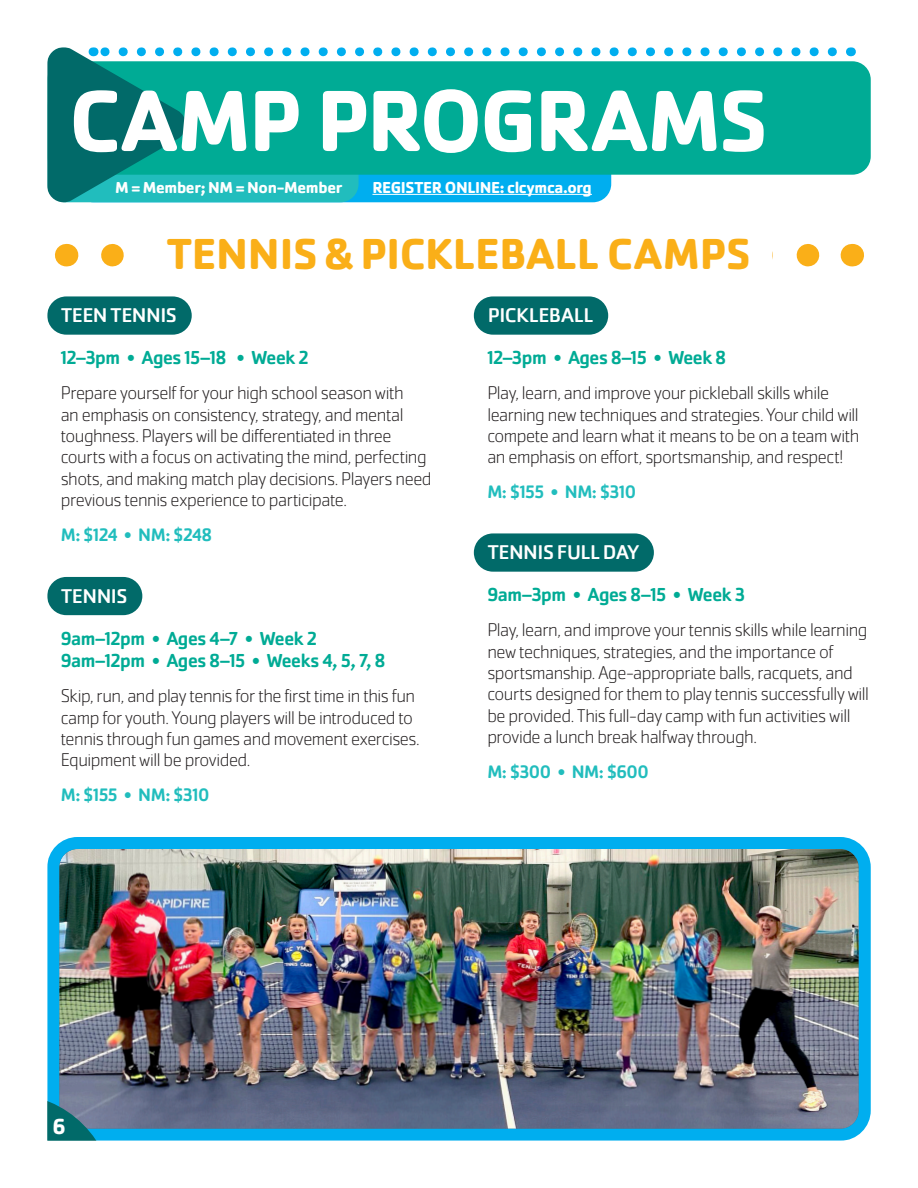
<style>
.page{position:relative;width:918px;height:1188px;background:#fff}
.page>*{position:absolute;margin:0;border:0;box-sizing:border-box;transform-origin:0 0}
.Section_Header{font:700 90px "Cachet Pro";letter-spacing:-.025em;color:#fff}
.Subsection_Header_CHILD{font:700 45px "Cachet Pro";letter-spacing:-.005em;color:#faaf18}
.t1{font:700 22.5px "Cachet Pro";color:#fff}
.YOUTH__program_name{font:20.7px "Cachet Pro";letter-spacing:-.025em;color:#fff;scale:1.05 1}
.YOUTH__info{font:500 19.5px "Cachet Pro";letter-spacing:-.025em;color:#00ab95}
.Body__indent{font:200 19.2px/21.5px "Cachet Pro";letter-spacing:-.025em;color:#231f20}
.YOUTH__price{font:500 18.75px "Cachet Pro";letter-spacing:-.03em;color:#21bdbd}
.Abbreviation_Key{font:700 16.5px "Cachet Pro";letter-spacing:-.02em;color:#fff}
</style>
<div class="page">
<img style="left:47px;top:47px;width:824px;height:1094px">
<p class="Section_Header" style="left:69px;top:65px;width:700px">CAMP PROGRAMS</p>
<p class="Abbreviation_Key" style="left:115px;top:177px;width:229px">M = Member; NM = Non-Member</p>
<p class="Abbreviation_Key" style="left:372px;top:177px;width:221px">REGISTER ONLINE: clcymca.org</p>
<p class="Subsection_Header_CHILD" style="left:167px;top:226px;width:585px">TENNIS &amp; PICKLEBALL CAMPS</p>
<p class="YOUTH__program_name" style="left:61px;top:304px;width:112px">TEEN TENNIS</p>
<p class="YOUTH__info" style="left:61px;top:347px;width:250px">12–3pm • Ages 15–18 • Week 2</p>
<p class="Body__indent" style="left:61px;top:383px;width:372px">Prepare yourself for your high school season with<br>an emphasis on consistency, strategy, and mental toughness. Players will be differentiated in three courts with a focus on activating the mind, perfecting shots, and making match play decisions. Players need previous tennis experience to participate.</p>
<p class="YOUTH__price" style="left:61px;top:524px;width:153px">M: $124 • NM: $248</p>
<p class="YOUTH__program_name" style="left:488px;top:304px;width:102px">PICKLEBALL</p>
<p class="YOUTH__info" style="left:487px;top:347px;width:240px">12–3pm • Ages 8–15 • Week 8</p>
<p class="Body__indent" style="left:487px;top:383px;width:374px">Play, learn, and improve your pickleball skills while learning new techniques and strategies. Your child will compete and learn what it means to be on a team with an emphasis on effort, sportsmanship, and respect!</p>
<p class="YOUTH__price" style="left:487px;top:481px;width:150px">M: $155 • NM: $310</p>
<p class="YOUTH__program_name" style="left:61px;top:584px;width:65px">TENNIS</p>
<p class="YOUTH__info" style="left:61px;top:627px;width:258px">9am–12pm • Ages 4–7 • Week 2</p>
<p class="YOUTH__info" style="left:61px;top:650px;width:326px">9am–12pm • Ages 8–15 • Weeks 4, 5, 7, 8</p>
<p class="Body__indent" style="left:61px;top:686px;width:361px">Skip, run, and play tennis for the first time in this fun camp for youth. Young players will be introduced to tennis through fun games and movement exercises.<br>Equipment will be provided.</p>
<p class="YOUTH__price" style="left:61px;top:784px;width:150px">M: $155 • NM: $310</p>
<p class="YOUTH__program_name" style="left:488px;top:541px;width:146px">TENNIS FULL DAY</p>
<p class="YOUTH__info" style="left:487px;top:584px;width:259px">9am–3pm • Ages 8–15 • Week 3</p>
<p class="Body__indent" style="left:487px;top:620px;width:383px">Play, learn, and improve your tennis skills while learning new techniques, strategies, and the importance of sportsmanship. Age-appropriate balls, racquets, and courts designed for them to play tennis successfully will be provided. This full-day camp with fun activities will provide a lunch break halfway through.</p>
<p class="YOUTH__price" style="left:487px;top:761px;width:163px">M: $300 • NM: $600</p>
<p class="t1" style="left:53px;top:1113px;width:15px">6</p>
</div>
